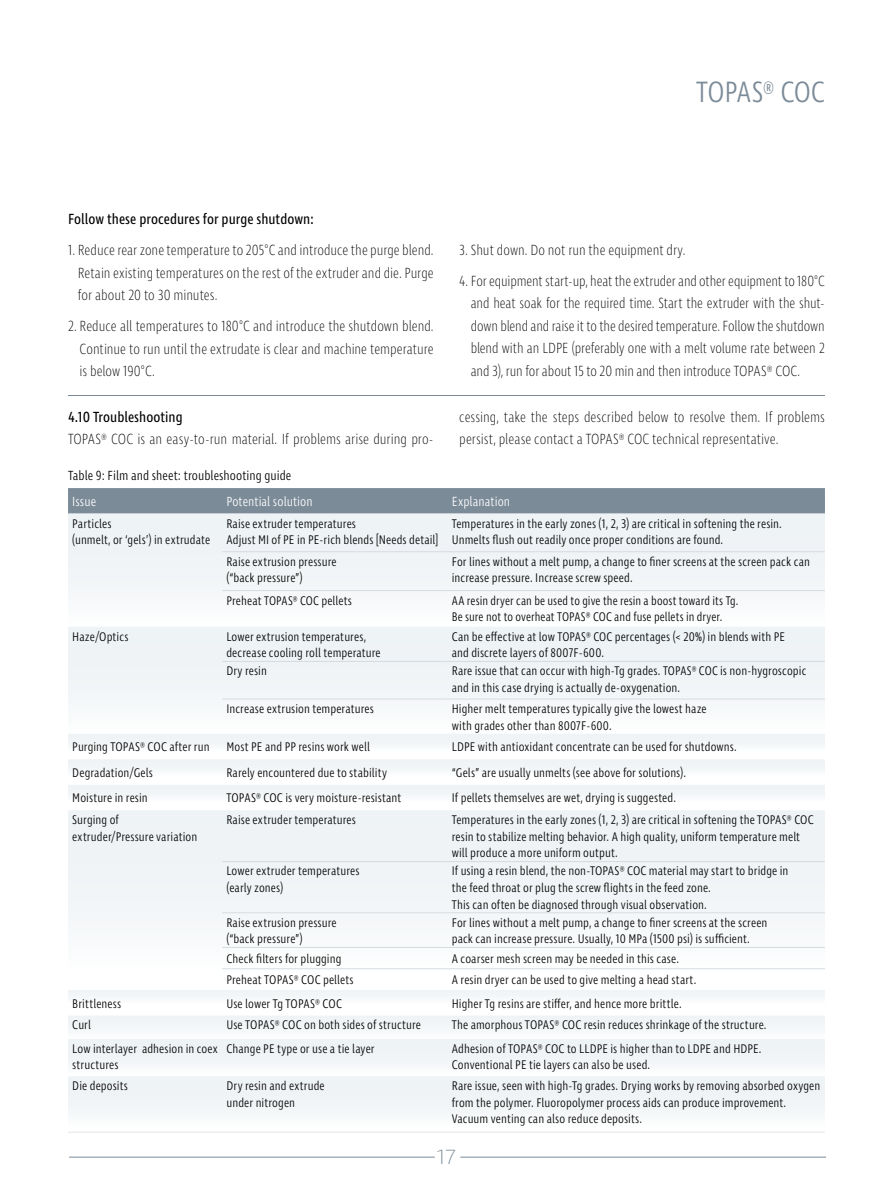
<style>
.page{position:relative;width:893px;height:1191px;background:#fff}
.page>*{position:absolute;margin:0;border:0;box-sizing:border-box;transform-origin:0 0}
.t1{font:300 30px "Ingra Cd";letter-spacing:-.01em;color:#7c8b98}
.t2{font:200 21px "Ingra Wd";color:#7c8b98}
.t3{font:200 15px/22.5px "Ingra Cd";color:#000;text-align:justify}
.t4{font:15px "Ingra Cd";color:#000}
.t5{font:300 13.5px "Ingra Cd";letter-spacing:.005em;color:#000}
.t6{font:300 13.5px "Ingra Cd";letter-spacing:.005em;color:#fff}
.t7{font:300 12.75px/16.5px "Ingra Cd";letter-spacing:.005em;color:#000}
</style>
<div class="page">
<hr style="left:69px;top:1156px;width:366px;height:1px;background:#7c8b98">
<hr style="left:460px;top:1156px;width:366px;height:1px;background:#7c8b98">
<div style="left:68px;top:488px;width:757px;height:25px;background:#7c8b98"></div>
<div style="left:68px;top:513px;width:757px;height:79px;background:#eff3f5"></div>
<div style="left:68px;top:627px;width:757px;height:75px;background:#eff3f5"></div>
<svg style="left:68px;top:734px;width:757px;height:62px"></svg>
<svg style="left:68px;top:810px;width:757px;height:160px"></svg>
<svg style="left:68px;top:990px;width:757px;height:123px"></svg>
<hr style="left:68px;top:1131px;width:154px;height:1px;background:#e3e7eb">
<hr style="left:222px;top:1131px;width:226px;height:1px;background:#e3e7eb">
<hr style="left:448px;top:1131px;width:377px;height:1px;background:#e3e7eb">
<hr style="left:222px;top:551px;width:226px;height:1px;background:#d5dce2">
<hr style="left:448px;top:551px;width:377px;height:1px;background:#d5dce2">
<hr style="left:222px;top:590px;width:226px;height:1px;background:#d5dce2">
<hr style="left:448px;top:590px;width:377px;height:1px;background:#d5dce2">
<hr style="left:222px;top:661px;width:226px;height:1px;background:#d5dce2">
<hr style="left:448px;top:661px;width:377px;height:1px;background:#d5dce2">
<hr style="left:222px;top:699px;width:226px;height:1px;background:#d5dce2">
<hr style="left:448px;top:699px;width:377px;height:1px;background:#d5dce2">
<hr style="left:222px;top:861px;width:226px;height:1px;background:#d5dce2">
<hr style="left:448px;top:861px;width:377px;height:1px;background:#d5dce2">
<hr style="left:222px;top:912px;width:226px;height:1px;background:#d5dce2">
<hr style="left:448px;top:912px;width:377px;height:1px;background:#d5dce2">
<hr style="left:222px;top:947px;width:226px;height:1px;background:#d5dce2">
<hr style="left:448px;top:947px;width:377px;height:1px;background:#d5dce2">
<hr style="left:222px;top:968px;width:226px;height:1px;background:#d5dce2">
<hr style="left:448px;top:968px;width:377px;height:1px;background:#d5dce2">
<hr style="left:68px;top:395px;width:757px;height:1px;background:#7c8b98">
<h1 class="t1" style="left:696px;top:73px;width:130px">TOPAS® COC</h1>
<p class="t4" style="left:68px;top:210px;width:248px">Follow these procedures for purge shutdown:</p>
<p class="t3" style="left:78px;top:240px;width:357px;text-indent:-10px">1. Reduce rear zone temperature to 205°C and introduce the purge blend.<br>Retain existing temperatures on the rest of the extruder and die. Purge for about 20 to 30 minutes.</p>
<p class="t3" style="left:80px;top:316px;width:356px;text-indent:-12px">2. Reduce all temperatures to 180°C and introduce the shutdown blend.<br>Continue to run until the extrudate is clear and machine temperature is below 190°C.</p>
<p class="t4" style="left:68px;top:407px;width:116px">4.10 Troubleshooting</p>
<p class="t3" style="left:68px;top:429px;width:367px">TOPAS® COC is an easy-to-run material. If problems arise during pro-</p>
<p class="t3" style="left:459px;top:239px;width:228px">3. Shut down. Do not run the equipment dry.</p>
<p class="t3" style="left:471px;top:270px;width:356px;text-indent:-11px">4. For equipment start-up, heat the extruder and other equipment to 180°C and heat soak for the required time. Start the extruder with the shut&shy;down blend and raise it to the desired temperature. Follow the shutdown blend with an LDPE (preferably one with a melt volume rate between 2 and 3), run for about 15 to 20 min and then introduce TOPAS® COC.</p>
<p class="t3" style="left:459px;top:406px;width:367px">cessing, take the steps described below to resolve them. If problems persist, please contact a TOPAS® COC technical representative.</p>
<p class="t5" style="left:68px;top:467px;width:225px">Table 9: Film and sheet: troubleshooting guide</p>
<p class="t6" style="left:72px;top:493px;width:25px">Issue</p>
<p class="t6" style="left:226px;top:493px;width:88px">Potential solution</p>
<p class="t6" style="left:452px;top:493px;width:60px">Explanation</p>
<p class="t7" style="left:72px;top:515px;width:139px">Particles<br>(unmelt, or ‘gels’) in extrudate</p>
<p class="t7" style="left:226px;top:515px;width:214px">Raise extruder temperatures<br>Adjust MI of PE in PE-rich blends [Needs detail]</p>
<p class="t7" style="left:452px;top:515px;width:332px">Temperatures in the early zones (1, 2, 3) are critical in softening the resin.<br>Unmelts flush out readily once proper conditions are found.</p>
<p class="t7" style="left:226px;top:554px;width:112px">Raise extrusion pressure (“back pressure”)</p>
<p class="t7" style="left:452px;top:554px;width:360px">For lines without a melt pump, a change to finer screens at the screen pack can increase pressure. Increase screw speed.</p>
<p class="t7" style="left:226px;top:592px;width:127px">Preheat TOPAS® COC pellets</p>
<p class="t7" style="left:452px;top:592px;width:288px">AA resin dryer can be used to give the resin a boost toward its Tg.<br>Be sure not to overheat TOPAS® COC and fuse pellets in dryer.</p>
<p class="t7" style="left:72px;top:629px;width:58px">Haze/Optics</p>
<p class="t7" style="left:226px;top:629px;width:156px">Lower extrusion temperatures, decrease cooling roll temperature</p>
<p class="t7" style="left:452px;top:629px;width:335px">Can be effective at low TOPAS® COC percentages (&lt; 20%) in blends with PE and discrete layers of 8007F-600.</p>
<p class="t7" style="left:226px;top:663px;width:42px">Dry resin</p>
<p class="t7" style="left:452px;top:663px;width:356px">Rare issue that can occur with high-Tg grades. TOPAS® COC is non-hygroscopic and in this case drying is actually de-oxygenation.</p>
<p class="t7" style="left:226px;top:701px;width:149px">Increase extrusion temperatures</p>
<p class="t7" style="left:452px;top:701px;width:256px">Higher melt temperatures typically give the lowest haze with grades other than 8007F-600.</p>
<p class="t7" style="left:72px;top:739px;width:139px">Purging TOPAS® COC after run</p>
<p class="t7" style="left:226px;top:739px;width:145px">Most PE and PP resins work well</p>
<p class="t7" style="left:452px;top:739px;width:287px">LDPE with antioxidant concentrate can be used for shutdowns.</p>
<p class="t7" style="left:72px;top:765px;width:82px">Degradation/Gels</p>
<p class="t7" style="left:226px;top:765px;width:162px">Rarely encountered due to stability</p>
<p class="t7" style="left:452px;top:765px;width:236px">“Gels” are usually unmelts (see above for solutions).</p>
<p class="t7" style="left:72px;top:790px;width:77px">Moisture in resin</p>
<p class="t7" style="left:226px;top:790px;width:177px">TOPAS® COC is very moisture-resistant</p>
<p class="t7" style="left:452px;top:790px;width:226px">If pellets themselves are wet, drying is suggested.</p>
<p class="t7" style="left:72px;top:812px;width:127px">Surging of extruder/Pressure variation</p>
<p class="t7" style="left:226px;top:812px;width:131px">Raise extruder temperatures</p>
<p class="t7" style="left:452px;top:812px;width:363px">Temperatures in the early zones (1, 2, 3) are critical in softening the TOPAS® COC resin to stabilize melting behavior. A high quality, uniform temperature melt will produce a more uniform output.</p>
<p class="t7" style="left:226px;top:863px;width:135px">Lower extruder temperatures (early zones)</p>
<p class="t7" style="left:452px;top:863px;width:338px">If using a resin blend, the non-TOPAS® COC material may start to bridge in the feed throat or plug the screw flights in the feed zone.<br>This can often be diagnosed through visual observation.</p>
<p class="t7" style="left:226px;top:914px;width:112px">Raise extrusion pressure (“back pressure”)</p>
<p class="t7" style="left:452px;top:914px;width:317px">For lines without a melt pump, a change to finer screens at the screen pack can increase pressure. Usually, 10 MPa (1500 psi) is sufficient.</p>
<p class="t7" style="left:226px;top:951px;width:117px">Check filters for plugging</p>
<p class="t7" style="left:452px;top:951px;width:229px">A coarser mesh screen may be needed in this case.</p>
<p class="t7" style="left:226px;top:972px;width:129px">Preheat TOPAS® COC pellets</p>
<p class="t7" style="left:452px;top:972px;width:246px">A resin dryer can be used to give melting a head start.</p>
<p class="t7" style="left:72px;top:995px;width:50px">Brittleness</p>
<p class="t7" style="left:226px;top:995px;width:117px">Use lower Tg TOPAS® COC</p>
<p class="t7" style="left:452px;top:995px;width:231px">Higher Tg resins are stiffer, and hence more brittle.</p>
<p class="t7" style="left:72px;top:1017px;width:20px">Curl</p>
<p class="t7" style="left:226px;top:1017px;width:196px">Use TOPAS® COC on both sides of structure</p>
<p class="t7" style="left:452px;top:1017px;width:316px">The amorphous TOPAS® COC resin reduces shrinkage of the structure.</p>
<p class="t7" style="left:72px;top:1041px;width:147px">Low interlayer adhesion in coex structures</p>
<p class="t7" style="left:226px;top:1041px;width:150px">Change PE type or use a tie layer</p>
<p class="t7" style="left:452px;top:1041px;width:311px">Adhesion of TOPAS® COC to LLDPE is higher than to LDPE and HDPE.<br>Conventional PE tie layers can also be used.</p>
<p class="t7" style="left:72px;top:1078px;width:57px">Die deposits</p>
<p class="t7" style="left:226px;top:1078px;width:100px">Dry resin and extrude under nitrogen</p>
<p class="t7" style="left:452px;top:1078px;width:370px">Rare issue, seen with high-Tg grades. Drying works by removing absorbed oxygen from the polymer. Fluoropolymer process aids can produce improvement.<br>Vacuum venting can also reduce deposits.</p>
<h2 class="t2" style="left:437px;top:1144px;width:20px">17</h2>
</div>
